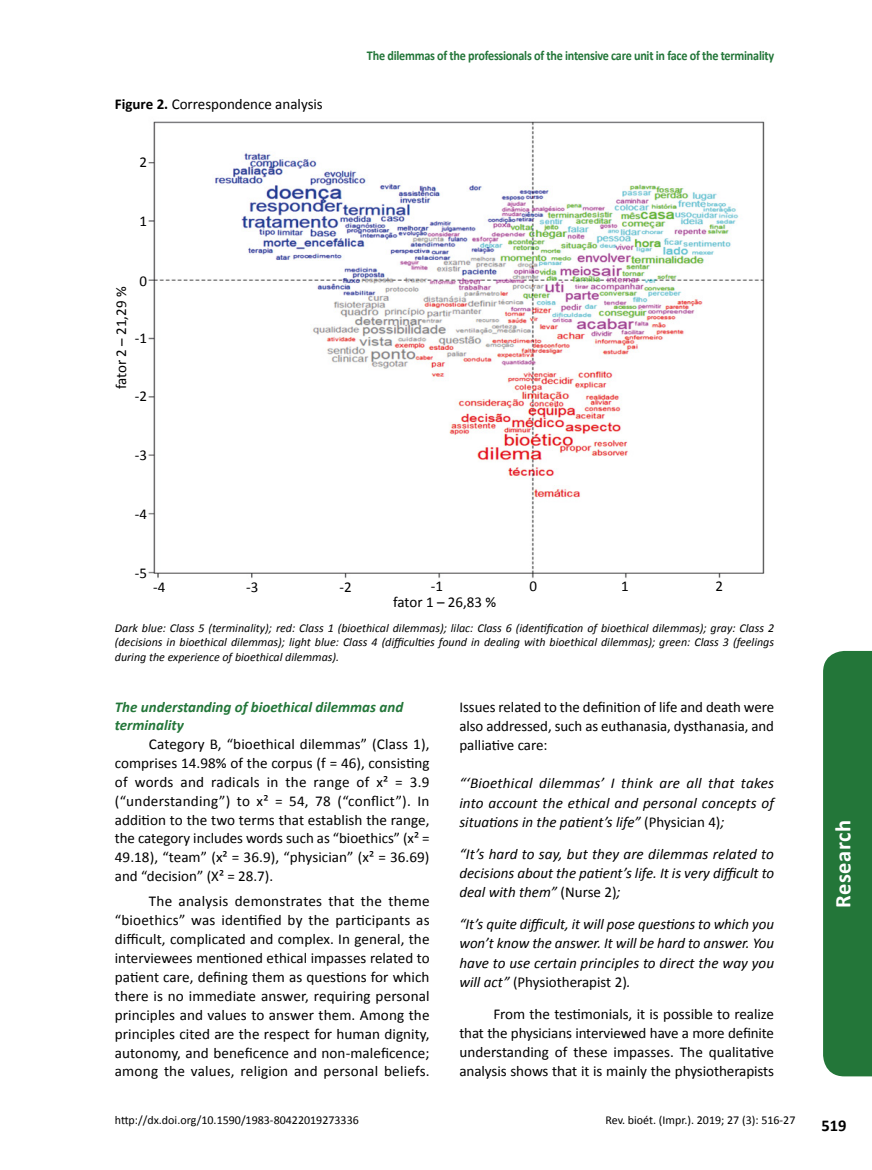
<style>
.page{position:relative;width:872px;height:1170px;background:#fff}
.page>*{position:absolute;margin:0;border:0;box-sizing:border-box;transform-origin:0 0}
.t1{font:700 22.5px "Calibri";letter-spacing:.02em;color:#fff}
.t2{font:700 16.5px "Calibri";color:#000}
.t3{font:15px/18.9px "Calibri";color:#000;text-align:justify}
.t4{font:italic 15px/19.2px "Calibri";color:#000;text-align:justify}
.t5{font:italic 700 15px/18.6px "Calibri";color:#237639}
.t6{font:700 13.5px "Calibri";letter-spacing:-.02em;color:#237639;scale:.9 1}
.t7{font:italic 12px/14.4px "Calibri";color:#000;text-align:justify}
.t8{font:12px "Calibri";color:#000}
.s1{font-weight:700}
.s2{font-style:normal}
</style>
<div class="page">
<img style="left:148px;top:121px;width:617px;height:457px">
<div style="left:823px;top:651px;width:49px;height:425px;background:#237639"></div>
<p class="t3" style="left:115px;top:95px;width:209px"><span class="s1">Figure 2.</span> Correspondence analysis</p>
<p class="t3" style="left:139px;top:153px;width:9px">2</p>
<p class="t3" style="left:139px;top:211px;width:9px">1</p>
<p class="t3" style="left:139px;top:271px;width:9px">0</p>
<p class="t3" style="left:112px;top:389px;width:104px;rotate:-90deg">fator 2 – 21,29 %</p>
<p class="t3" style="left:135px;top:329px;width:14px">-1</p>
<p class="t3" style="left:135px;top:386px;width:14px">-2</p>
<p class="t3" style="left:135px;top:446px;width:14px">-3</p>
<p class="t3" style="left:135px;top:504px;width:14px">-4</p>
<p class="t3" style="left:135px;top:563px;width:14px">-5</p>
<p class="t6" style="left:367px;top:46px;width:454px">The dilemmas of the professionals of the intensive care unit in face of the terminality</p>
<p class="t3" style="left:529px;top:576px;width:9px">0</p>
<p class="t3" style="left:621px;top:576px;width:9px">1</p>
<p class="t3" style="left:715px;top:576px;width:9px">2</p>
<p class="t7" style="left:115px;top:620px;width:661px">Dark blue: Class 5 (terminality); red: Class 1 (bioethical dilemmas); lilac: Class 6 (identification of bioethical dilemmas); gray: Class 2 (decisions in bioethical dilemmas); light blue: Class 4 (difficulties found in dealing with bioethical dilemmas); green: Class 3 (feelings during the experience of bioethical dilemmas).</p>
<p class="t5" style="left:115px;top:696px;width:290px">The understanding of bioethical dilemmas and terminality</p>
<p class="t3" style="left:115px;top:734px;width:316px;text-indent:34px">Category B, “bioethical dilemmas” (Class 1), comprises 14.98% of the corpus (f = 46), consisting of words and radicals in the range of x² = 3.9 (“understanding”) to x² = 54, 78 (“conflict”). In addition to the two terms that establish the range, the category includes words such as “bioethics” (x² = 49.18), “team” (x² = 36.9), “physician” (x² = 36.69) and “decision” (X² = 28.7).</p>
<p class="t3" style="left:115px;top:892px;width:316px;text-indent:34px">The analysis demonstrates that the theme “bioethics” was identified by the participants as difficult, complicated and complex. In general, the interviewees mentioned ethical impasses related to patient care, defining them as questions for which there is no immediate answer, requiring personal principles and values to answer them. Among the principles cited are the respect for human dignity, autonomy, and beneficence and non-maleficence; among the values, religion and personal beliefs.</p>
<p class="t3" style="left:153px;top:577px;width:14px">-4</p>
<p class="t3" style="left:246px;top:577px;width:14px">-3</p>
<p class="t3" style="left:339px;top:577px;width:14px">-2</p>
<p class="t3" style="left:431px;top:576px;width:14px">-1</p>
<p class="t3" style="left:393px;top:593px;width:104px">fator 1 – 26,83 %</p>
<p class="t3" style="left:459px;top:697px;width:316px">Issues related to the definition of life and death were also addressed, such as euthanasia, dysthanasia, and palliative care:</p>
<p class="t4" style="left:459px;top:773px;width:316px">“‘Bioethical dilemmas’ I think are all that takes into account the ethical and personal concepts of situations in the patient’s life” <span class="s2">(Physician 4)</span>;</p>
<p class="t4" style="left:459px;top:843px;width:316px">“It’s hard to say, but they are dilemmas related to decisions about the patient’s life. It is very difficult to deal with them” <span class="s2">(Nurse 2)</span>;</p>
<p class="t4" style="left:459px;top:913px;width:316px">“It’s quite difficult, it will pose questions to which you won’t know the answer. It will be hard to answer. You have to use certain principles to direct the way you will act” <span class="s2">(Physiotherapist 2)</span>.</p>
<p class="t3" style="left:459px;top:1004px;width:316px;text-indent:34px">From the testimonials, it is possible to realize that the physicians interviewed have a more definite understanding of these impasses. The qualitative analysis shows that it is mainly the physiotherapists</p>
<p class="t8" style="left:115px;top:1112px;width:245px">http://dx.doi.org/10.1590/1983-80422019273336</p>
<p class="t8" style="left:605px;top:1112px;width:191px">Rev. bioét. (Impr.). 2019; 27 (3): 516-27</p>
<h1 class="t1" style="left:827px;top:907px;width:89px;rotate:-90deg">Research</h1>
<p class="t2" style="left:821px;top:1113px;width:27px">519</p>
</div>
